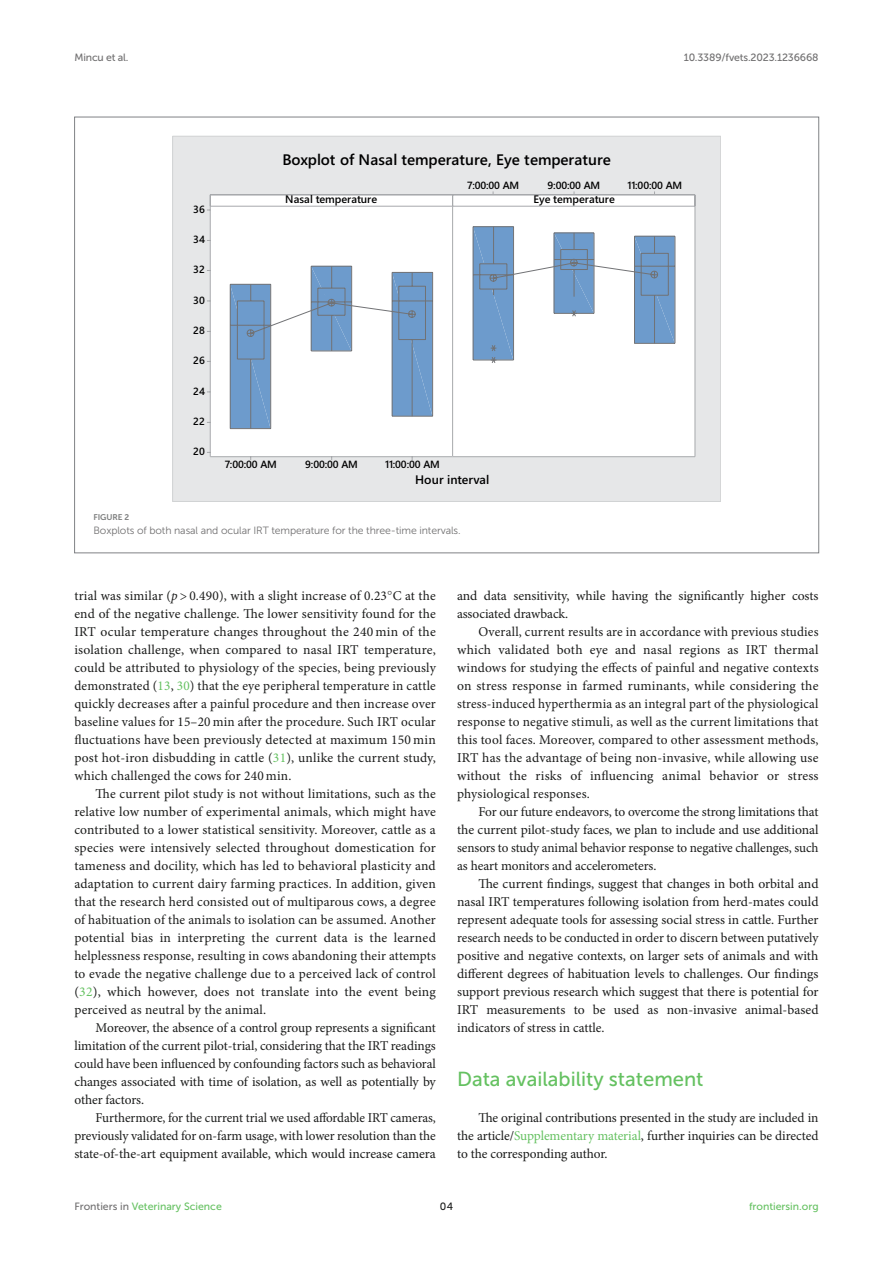
<style>
.page{position:relative;width:893px;height:1263px;background:#fff}
.page>*{position:absolute;margin:0;border:0;box-sizing:border-box;transform-origin:0 0}
.HEAD_1{font:20.25px "Museo Sans 500";color:#65c161}
.t1{font:600 15.3px "Segoe UI";color:#000}
.TEXT{font:13.5px/18px "Minion Pro";color:#1b1c1b;text-align:justify}
.TEXT_FLUSH{font:13.5px/18px "Minion Pro";letter-spacing:-.005em;color:#1b1c1b;text-align:justify}
.t2{font:600 12.3px "Segoe UI";letter-spacing:.005em;color:#000}
.t3{font:600 10.95px "Segoe UI";color:#000}
.t4{font:600 10.5px "Segoe UI";letter-spacing:-.01em;color:#000}
.FIG_LEG{font:10.5px "Museo Sans 300";letter-spacing:-.01em;color:#706f70}
.t5{font:10.5px "Museo Sans 500";color:#65c161}
.t6{font:10.5px "Museo Sans 500";letter-spacing:-.015em;color:#706f70}
.t7{font:10.5px "Museo Sans 500";color:#1b1c1b}
.FIG_HD{font:8.25px "Museo Sans 700";letter-spacing:-.01em;color:#7e7f7f}
.s1{font-style:italic}
.s2{font-family:"STIX"}
.s3{color:#65c161}
.s4{color:#706f70}
</style>
<div class="page">
<div style="left:172px;top:136px;width:548px;height:365px;background:#e6e7e8"></div>
<div style="left:210px;top:195px;width:242px;height:261px;background:#fff"></div>
<hr style="left:210px;top:206px;width:243px;height:1px;background:#a7a9ac">
<hr style="left:210px;top:194px;width:243px;height:1px;background:#a7a9ac">
<hr style="left:210px;top:456px;width:243px;height:1px;background:#a7a9ac">
<svg style="left:207px;top:195px;width:4px;height:16px"></svg>
<hr style="left:210px;top:206px;width:1px;height:251px;background:#a7a9ac">
<div style="left:452px;top:195px;width:243px;height:261px;background:#fff"></div>
<hr style="left:453px;top:206px;width:242px;height:1px;background:#a7a9ac">
<hr style="left:453px;top:194px;width:242px;height:1px;background:#a7a9ac">
<hr style="left:453px;top:456px;width:242px;height:1px;background:#a7a9ac">
<hr style="left:695px;top:206px;width:1px;height:251px;background:#a7a9ac">
<hr style="left:452px;top:206px;width:1px;height:251px;background:#a7a9ac">
<hr style="left:392px;top:416px;width:41px;height:1px;background:#717275">
<hr style="left:432px;top:272px;width:1px;height:144px;background:#717275">
<svg style="left:230px;top:266px;width:202px;height:163px"></svg>
<hr style="left:675px;top:236px;width:1px;height:107px;background:#717275">
<svg style="left:473px;top:226px;width:202px;height:137px"></svg>
<p class="t6" style="left:74px;top:51px;width:56px">Mincu et al.</p>
<p class="t6" style="left:684px;top:51px;width:136px">10.3389/fvets.2023.1236668</p>
<p class="t1" style="left:282px;top:145px;width:330px">Boxplot of Nasal temperature, Eye temperature</p>
<p class="t4" style="left:193px;top:199px;width:13px">36</p>
<p class="t4" style="left:193px;top:229px;width:13px">34</p>
<p class="t4" style="left:193px;top:259px;width:13px">32</p>
<p class="t4" style="left:193px;top:290px;width:13px">30</p>
<p class="t4" style="left:193px;top:320px;width:13px">28</p>
<p class="t4" style="left:193px;top:350px;width:13px">26</p>
<p class="t4" style="left:193px;top:381px;width:13px">24</p>
<p class="t4" style="left:193px;top:411px;width:13px">22</p>
<p class="t4" style="left:193px;top:441px;width:13px">20</p>
<p class="t3" style="left:285px;top:189px;width:93px">Nasal temperature</p>
<p class="t4" style="left:467px;top:175px;width:54px">7:00:00 AM</p>
<p class="t4" style="left:548px;top:175px;width:54px">9:00:00 AM</p>
<p class="t4" style="left:628px;top:175px;width:56px">11:00:00 AM</p>
<p class="t3" style="left:533px;top:189px;width:83px">Eye temperature</p>
<p class="t4" style="left:225px;top:455px;width:54px">7:00:00 AM</p>
<p class="t4" style="left:305px;top:455px;width:54px">9:00:00 AM</p>
<p class="t4" style="left:385px;top:455px;width:56px">11:00:00 AM</p>
<p class="t2" style="left:415px;top:468px;width:76px">Hour interval</p>
<p class="FIG_HD" style="left:94px;top:513px;width:37px">FIGURE 2</p>
<p class="FIG_LEG" style="left:94px;top:525px;width:369px">Boxplots of both nasal and ocular IRT temperature for the three-time intervals.</p>
<p class="TEXT" style="left:74px;top:587px;width:363px">trial was similar (<span class="s1">p</span> &gt; 0.490), with a slight increase of 0.23<span class="s2">°</span>C at the end of the negative challenge. The lower sensitivity found for the IRT ocular temperature changes throughout the 240 min of the isolation challenge, when compared to nasal IRT temperature, could be attributed to physiology of the species, being previously demonstrated (<span class="s3">13</span>, <span class="s3">30</span>) that the eye peripheral temperature in cattle quickly decreases after a painful procedure and then increase over baseline values for 15–20 min after the procedure. Such IRT ocular fluctuations have been previously detected at maximum 150 min post hot-iron disbudding in cattle (<span class="s3">31</span>), unlike the current study, which challenged the cows for 240 min.</p>
<p class="TEXT" style="left:74px;top:785px;width:363px;text-indent:21px">The current pilot study is not without limitations, such as the relative low number of experimental animals, which might have contributed to a lower statistical sensitivity. Moreover, cattle as a species were intensively selected throughout domestication for tameness and docility, which has led to behavioral plasticity and adaptation to current dairy farming practices. In addition, given that the research herd consisted out of multiparous cows, a degree of habituation of the animals to isolation can be assumed. Another potential bias in interpreting the current data is the learned helplessness response, resulting in cows abandoning their attempts to evade the negative challenge due to a perceived lack of control (<span class="s3">32</span>), which however, does not translate into the event being perceived as neutral by the animal.</p>
<p class="TEXT" style="left:74px;top:1019px;width:363px;text-indent:21px">Moreover, the absence of a control group represents a significant limitation of the current pilot-trial, considering that the IRT readings could have been influenced by confounding factors such as behavioral changes associated with time of isolation, as well as potentially by other factors.</p>
<p class="TEXT" style="left:74px;top:1109px;width:363px;text-indent:21px">Furthermore, for the current trial we used affordable IRT cameras, previously validated for on-farm usage, with lower resolution than the state-of-the-art equipment available, which would increase camera</p>
<p class="TEXT" style="left:457px;top:587px;width:363px">and data sensitivity, while having the significantly higher costs associated drawback.</p>
<p class="TEXT" style="left:457px;top:623px;width:363px;text-indent:21px">Overall, current results are in accordance with previous studies which validated both eye and nasal regions as IRT thermal windows for studying the effects of painful and negative contexts on stress response in farmed ruminants, while considering the stress-induced hyperthermia as an integral part of the physiological response to negative stimuli, as well as the current limitations that this tool faces. Moreover, compared to other assessment methods, IRT has the advantage of being non-invasive, while allowing use without the risks of influencing animal behavior or stress physiological responses.</p>
<p class="TEXT" style="left:457px;top:803px;width:363px;text-indent:21px">For our future endeavors, to overcome the strong limitations that the current pilot-study faces, we plan to include and use additional sensors to study animal behavior response to negative challenges, such as heart monitors and accelerometers.</p>
<p class="TEXT" style="left:457px;top:875px;width:363px;text-indent:21px">The current findings, suggest that changes in both orbital and nasal IRT temperatures following isolation from herd-mates could represent adequate tools for assessing social stress in cattle. Further research needs to be conducted in order to discern between putatively positive and negative contexts, on larger sets of animals and with different degrees of habituation levels to challenges. Our findings support previous research which suggest that there is potential for IRT measurements to be used as non-invasive animal-based indicators of stress in cattle.</p>
<p class="HEAD_1" style="left:457px;top:1068px;width:248px">Data availability statement</p>
<p class="TEXT_FLUSH" style="left:457px;top:1109px;width:363px;text-indent:21px">The original contributions presented in the study are included in the article/<span class="s3">Supplementary material</span>, further inquiries can be directed to the corresponding author.</p>
<p class="t5" style="left:74px;top:1200px;width:149px"><span class="s4">Frontiers in</span> Veterinary Science</p>
<p class="t7" style="left:440px;top:1200px;width:15px">04</p>
<p class="t5" style="left:749px;top:1200px;width:71px">frontiersin.org</p>
</div>
